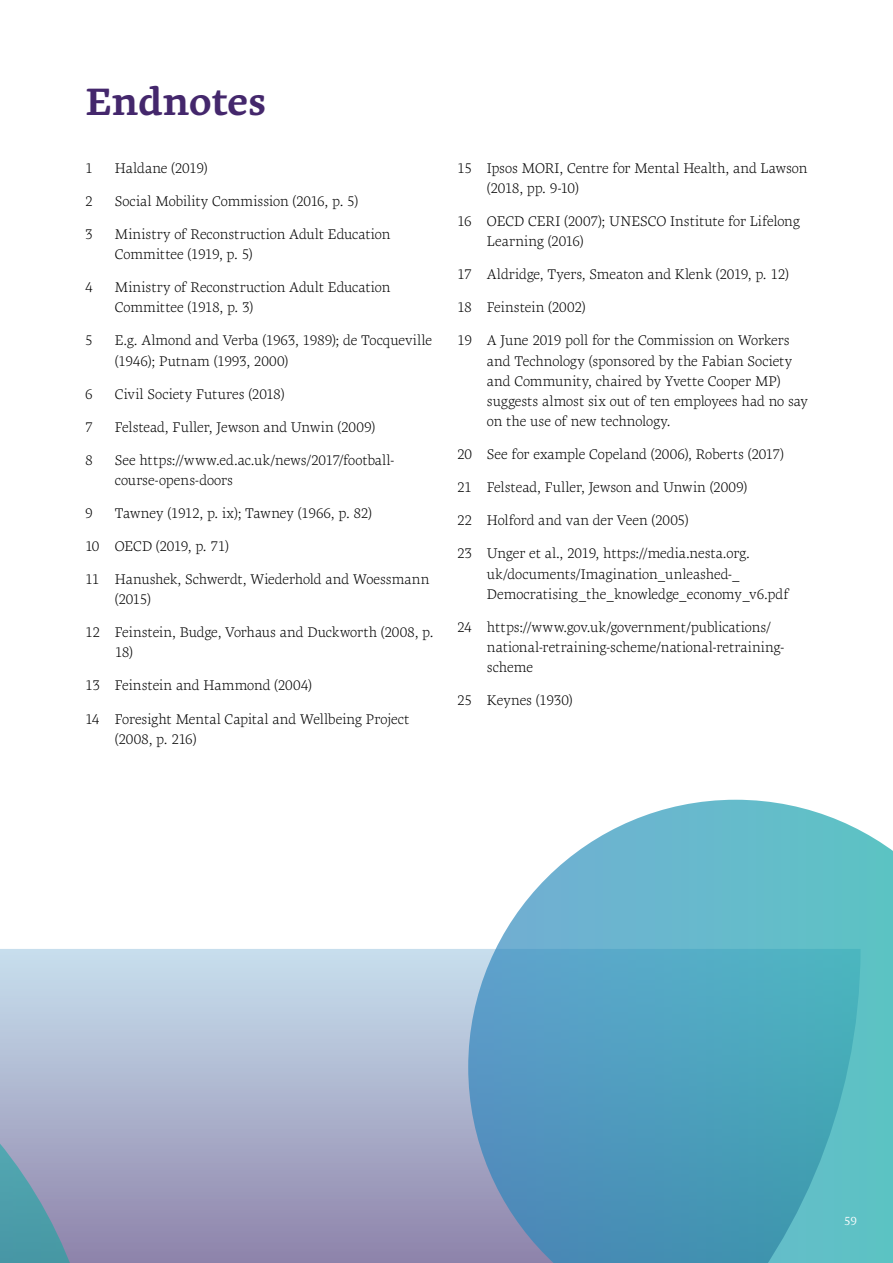
<style>
.page{position:relative;width:893px;height:1263px;background:#fff}
.page>*{position:absolute;margin:0;border:0;box-sizing:border-box;transform-origin:0 0}
.t1{font:700 39px "Geneo Std";color:#44276c}
.t2{font:300 14.25px/20.2px "Geneo Std";letter-spacing:-.005em;color:#000}
.t3{font:12px "Geneo Std";color:#fff}
</style>
<div class="page">
<svg style="left:0;top:949px;width:468px;height:314px;background:#abb2cd"></svg>
<svg style="left:468px;top:800px;width:425px;height:463px;background:#66b0c7"></svg>
<svg style="left:0;top:974px;width:102px;height:289px;background:#9db0c8"></svg>
<h1 class="t1" style="left:85px;top:78px;width:183px">Endnotes</h1>
<p class="t2" style="left:85px;top:158px;width:9px">1</p>
<p class="t2" style="left:115px;top:158px;width:94px">Haldane (2019)</p>
<p class="t2" style="left:85px;top:191px;width:9px">2</p>
<p class="t2" style="left:115px;top:191px;width:245px">Social Mobility Commission (2016, p. 5)</p>
<p class="t2" style="left:85px;top:224px;width:9px">3</p>
<p class="t2" style="left:115px;top:224px;width:277px">Ministry of Reconstruction Adult Education<br>Committee (1919, p. 5)</p>
<p class="t2" style="left:85px;top:277px;width:9px">4</p>
<p class="t2" style="left:115px;top:277px;width:277px">Ministry of Reconstruction Adult Education<br>Committee (1918, p. 3)</p>
<p class="t2" style="left:85px;top:330px;width:9px">5</p>
<p class="t2" style="left:115px;top:330px;width:319px">E.g. Almond and Verba (1963, 1989); de Tocqueville (1946); Putnam (1993, 2000)</p>
<p class="t2" style="left:85px;top:384px;width:9px">6</p>
<p class="t2" style="left:115px;top:384px;width:171px">Civil Society Futures (2018)</p>
<p class="t2" style="left:85px;top:417px;width:9px">7</p>
<p class="t2" style="left:115px;top:417px;width:262px">Felstead, Fuller, Jewson and Unwin (2009)</p>
<p class="t2" style="left:85px;top:450px;width:9px">8</p>
<p class="t2" style="left:115px;top:450px;width:281px">See https://www.ed.ac.uk/news/2017/football&shy;course-opens-doors</p>
<p class="t2" style="left:85px;top:503px;width:9px">9</p>
<p class="t2" style="left:115px;top:503px;width:259px">Tawney (1912, p. ix); Tawney (1966, p. 82)</p>
<p class="t2" style="left:85px;top:536px;width:145px">10 OECD (2019, p. 71)</p>
<p class="t2" style="left:115px;top:569px;width:316px;text-indent:-30px">11 Hanushek, Schwerdt, Wiederhold and Woessmann (2015)</p>
<p class="t2" style="left:115px;top:622px;width:320px;text-indent:-30px">12 Feinstein, Budge, Vorhaus and Duckworth (2008, p.<br>18)</p>
<p class="t2" style="left:85px;top:675px;width:228px">13 Feinstein and Hammond (2004)</p>
<p class="t2" style="left:115px;top:708px;width:296px;text-indent:-30px">14 Foresight Mental Capital and Wellbeing Project (2008, p. 216)</p>
<p class="t2" style="left:487px;top:158px;width:322px;text-indent:-30px">15 Ipsos MORI, Centre for Mental Health, and Lawson (2018, pp. 9-10)</p>
<p class="t2" style="left:487px;top:211px;width:314px;text-indent:-30px">16 OECD CERI (2007); UNESCO Institute for Lifelong<br>Learning (2016)</p>
<p class="t2" style="left:457px;top:264px;width:333px">17 Aldridge, Tyers, Smeaton and Klenk (2019, p. 12)</p>
<p class="t2" style="left:457px;top:297px;width:130px">18 Feinstein (2002)</p>
<p class="t2" style="left:487px;top:330px;width:323px;text-indent:-30px">19 A June 2019 poll for the Commission on Workers and Technology (sponsored by the Fabian Society and Community, chaired by Yvette Cooper MP) suggests almost six out of ten employees had no say on the use of new technology.</p>
<p class="t2" style="left:457px;top:444px;width:328px">20 See for example Copeland (2006), Roberts (2017)</p>
<p class="t2" style="left:457px;top:477px;width:292px">21 Felstead, Fuller, Jewson and Unwin (2009)</p>
<p class="t2" style="left:457px;top:510px;width:233px">22 Holford and van der Veen (2005)</p>
<p class="t2" style="left:487px;top:543px;width:303px;text-indent:-30px">23 Unger et al., 2019, https://media.nesta.org. uk/documents/Imagination_unleashed-_<br>Democratising_the_knowledge_economy_v6.pdf</p>
<p class="t2" style="left:487px;top:617px;width:299px;text-indent:-30px">24 https://www.gov.uk/government/publications/ national-retraining-scheme/national-retraining&shy;scheme</p>
<p class="t2" style="left:457px;top:690px;width:117px">25 Keynes (1930)</p>
<p class="t3" style="left:844px;top:1214px;width:14px">59</p>
</div>
